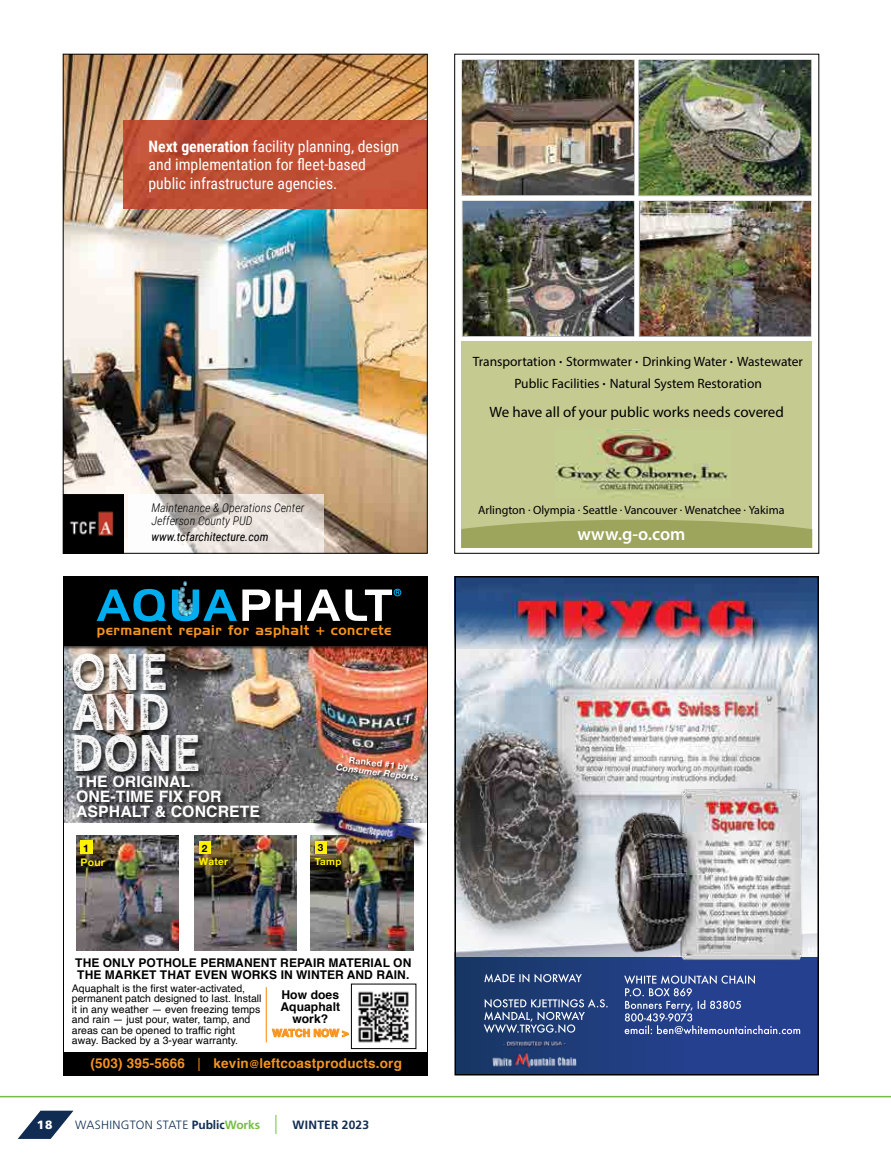
<style>
.page{position:relative;width:891px;height:1161px;background:#fff}
.page>*{position:absolute;margin:0;border:0;box-sizing:border-box;transform-origin:0 0}
.t1{font:48px/40.5px "Hanley Rough Sans Sans";letter-spacing:-.005em;color:#fff}
.t2{font:600 18px "Myriad Pro";letter-spacing:.01em;color:#fff}
.t3{font:15.75px/18.8px "Roboto Condensed";color:#fff}
.t4{font:700 15.75px/15px "Helvetica";letter-spacing:.01em;color:#fff}
.t5{font:15px "Myriad Pro";color:#000}
.t6{font:13.65px "Handel Gothic BT";letter-spacing:.04em;color:#f7941e}
.t7{font:13.5px/21.6px "Myriad Pro";color:#000;text-align:center}
.t8{font:700 13.5px "Helvetica";letter-spacing:.015em;color:#f7941e}
.t9{font:700 12.15px/12.1px "Helvetica";letter-spacing:.005em;color:#000;text-align:center}
.t10{font:700 12px/12.3px "Helvetica";letter-spacing:.005em;color:#000}
.t11{font:12px "Myriad Pro";color:#000}
.t12{font:italic 300 12px/13.5px "Roboto Condensed";color:#000}
.t13{font:300 12px "Frutiger";letter-spacing:.025em;color:#102c52}
.t14{font:italic 12px "Roboto Condensed";color:#000}
.t15{font:700 12px "Frutiger";letter-spacing:.02em;color:#102c52}
.t16{font:900 12px "Frutiger";color:#fff}
.t17{font:10.5px/10.5px "Helvetica";letter-spacing:.005em;color:#000}
.t18{font:700 10.5px "Helvetica";letter-spacing:.01em;color:#f7941e}
.t19{font:700 10.5px "Helvetica Neue";color:#fff200}
.t20{font:700 10.5px "Helvetica Neue";color:#000}
.t21{font:700 10.05px "Helvetica Neue";letter-spacing:.03em;color:#fff200}
.t22{font:700 10.05px "Helvetica Neue";color:#000}
.t23{font:700 9.9px "Helvetica Neue";color:#fff200}
.t24{font:700 9.9px "Helvetica Neue";color:#000}
.t25{font:italic 700 9px "Helvetica Neue";color:#fff}
.t26{font:700 9px "Helvetica Neue";color:#fff}
.s1{font-weight:700}
.s2{font-size:10.5px}
.s3{font-weight:700;color:#77bd43}
</style>
<div class="page">
<div style="left:461px;top:341px;width:351px;height:207px;background:#c4ca90"></div>
<svg style="left:461px;top:520px;width:351px;height:28px"></svg>
<img style="left:555px;top:430px;width:173px;height:67px">
<img style="left:462px;top:60px;width:350px;height:277px">
<img style="left:640px;top:61px;width:171px;height:134px">
<img style="left:463px;top:202px;width:170px;height:133px">
<img style="left:65px;top:56px;width:361px;height:496px">
<img style="left:129px;top:494px;width:194px;height:58px">
<img style="left:65px;top:494px;width:59px;height:58px">
<img style="left:124px;top:120px;width:302px;height:88px">
<img style="left:64px;top:650px;width:363px;height:173px">
<img style="left:64px;top:646px;width:363px;height:4px">
<div style="left:63px;top:576px;width:365px;height:70px;background:#000"></div>
<svg style="left:276px;top:590px;width:25px;height:31px"></svg>
<svg style="left:307px;top:590px;width:33px;height:31px"></svg>
<svg style="left:346px;top:590px;width:53px;height:31px"></svg>
<div style="left:394px;top:589px;width:7px;height:7px;border:1px solid #00aeef;border-radius:50%"></div>
<svg style="left:97px;top:582px;width:173px;height:40px"></svg>
<img style="left:73px;top:770px;width:203px;height:53px">
<img style="left:68px;top:646px;width:164px;height:160px">
<img style="left:76px;top:835px;width:103px;height:116px">
<div style="left:80px;top:841px;width:12px;height:13px;background:#fff200"></div>
<img style="left:194px;top:835px;width:102px;height:116px">
<div style="left:199px;top:841px;width:12px;height:13px;background:#fff200"></div>
<img style="left:311px;top:857px;width:103px;height:94px">
<img style="left:328px;top:752px;width:99px;height:14px">
<svg style="left:272px;top:1028px;width:77px;height:10px"></svg>
<div style="left:63px;top:1052px;width:365px;height:24px;background:#000"></div>
<svg style="left:199px;top:1058px;width:1px;height:13px"></svg>
<hr style="left:266px;top:987px;width:1px;height:55px;background:#f7941e">
<img style="left:309px;top:766px;width:118px;height:91px">
<hr style="left:63px;top:576px;width:1px;height:500px;background:#000">
<hr style="left:427px;top:580px;width:1px;height:493px;background:#000">
<img style="left:358px;top:991px;width:51px;height:52px">
<div style="left:351px;top:984px;width:65px;height:65px;border:1px solid #000"></div>
<img style="left:457px;top:649px;width:359px;height:309px">
<img style="left:457px;top:579px;width:359px;height:70px">
<div style="left:456px;top:958px;width:363px;height:117px;background:linear-gradient(to right,#193868,#284299)"></div>
<svg style="left:484px;top:999px;width:124px;height:34px"></svg>
<svg style="left:484px;top:974px;width:98px;height:9px"></svg>
<svg style="left:624px;top:975px;width:176px;height:59px"></svg>
<img style="left:483px;top:1034px;width:108px;height:34px">
<img style="left:610px;top:780px;width:200px;height:188px">
<div style="left:454px;top:576px;width:365px;height:500px;border:2px solid #000"></div>
<svg style="left:276px;top:1115px;width:1px;height:19px"></svg>
<hr style="left:0;top:1096px;width:891px;height:1px;background:#77bd43">
<svg style="left:18px;top:1111px;width:55px;height:28px"></svg>
<h3 class="t3" style="left:149px;top:136px;width:252px"><span class="s1">Next generation</span> facility planning, design and implementation for fleet-based public infrastructure agencies.</h3>
<p class="t12" style="left:152px;top:500px;width:154px">Maintenance &amp; Operations Center<br>Jefferson County PUD</p>
<p class="t14" style="left:152px;top:528px;width:118px">www.tcfarchitecture.com</p>
<h3 class="t6" style="left:97px;top:622px;width:296px">permanent repair for asphalt + concrete</h3>
<h1 class="t1" style="left:71px;top:651px;width:131px">ONE<br>AND<br>DONE</h1>
<h3 class="t4" style="left:76px;top:775px;width:186px">THE ORIGINAL<br>ONE-TIME FIX FOR<br>ASPHALT &amp; CONCRETE</h3>
<p class="t20" style="left:83px;top:840px;width:7px">1</p>
<p class="t19" style="left:80px;top:854px;width:26px">Pour</p>
<p class="t22" style="left:202px;top:840px;width:7px">2</p>
<p class="t21" style="left:199px;top:853px;width:31px">Water</p>
<p class="t26" style="left:350px;top:753px;width:61px;rotate:7deg">Ranked #1 by</p>
<p class="t25" style="left:337px;top:760px;width:84px;rotate:7deg">Consumer Reports</p>
<p class="t24" style="left:318px;top:840px;width:7px">3</p>
<p class="t23" style="left:315px;top:853px;width:28px">Tamp</p>
<p class="t10" style="left:75px;top:957px;width:338px">THE ONLY POTHOLE PERMANENT REPAIR MATERIAL ON<br>THE MARKET THAT EVEN WORKS IN WINTER AND RAIN.</p>
<p class="t17" style="left:72px;top:983px;width:191px">Aquaphalt is the first water-activated, permanent patch designed to last. Install it in any weather — even freezing temps and rain — just pour, water, tamp, and areas can be opened to traffic right away. Backed by a 3-year warranty.</p>
<p class="t9" style="left:280px;top:989px;width:61px">How does<br>Aquaphalt work?</p>
<p class="t18" style="left:272px;top:1025px;width:78px">WATCH NOW &gt;</p>
<p class="t8" style="left:90px;top:1052px;width:96px">(503) 395-5666</p>
<p class="t8" style="left:214px;top:1052px;width:190px">kevin<span class="s2">@</span>leftcoastproducts.org</p>
<p class="t16" style="left:37px;top:1117px;width:17px">18</p>
<p class="t13" style="left:75px;top:1118px;width:186px">WASHINGTON STATE <span class="s1">Public</span><span class="s3">Works</span></p>
<p class="t15" style="left:292px;top:1117px;width:78px">WINTER 2023</p>
<p class="t7" style="left:473px;top:351px;width:332px">Transportation <sup>.</sup> Stormwater <sup>.</sup> Drinking Water <sup>.</sup> Wastewater<br>Public Facilities <sup>.</sup> Natural System Restoration</p>
<h3 class="t5" style="left:490px;top:402px;width:296px">We have all of your public works needs covered</h3>
<p class="t11" style="left:478px;top:502px;width:308px">Arlington . Olympia . Seattle . Vancouver . Wenatchee . Yakima</p>
<h2 class="t2" style="left:578px;top:522px;width:109px">www.g-o.com</h2>
</div>
